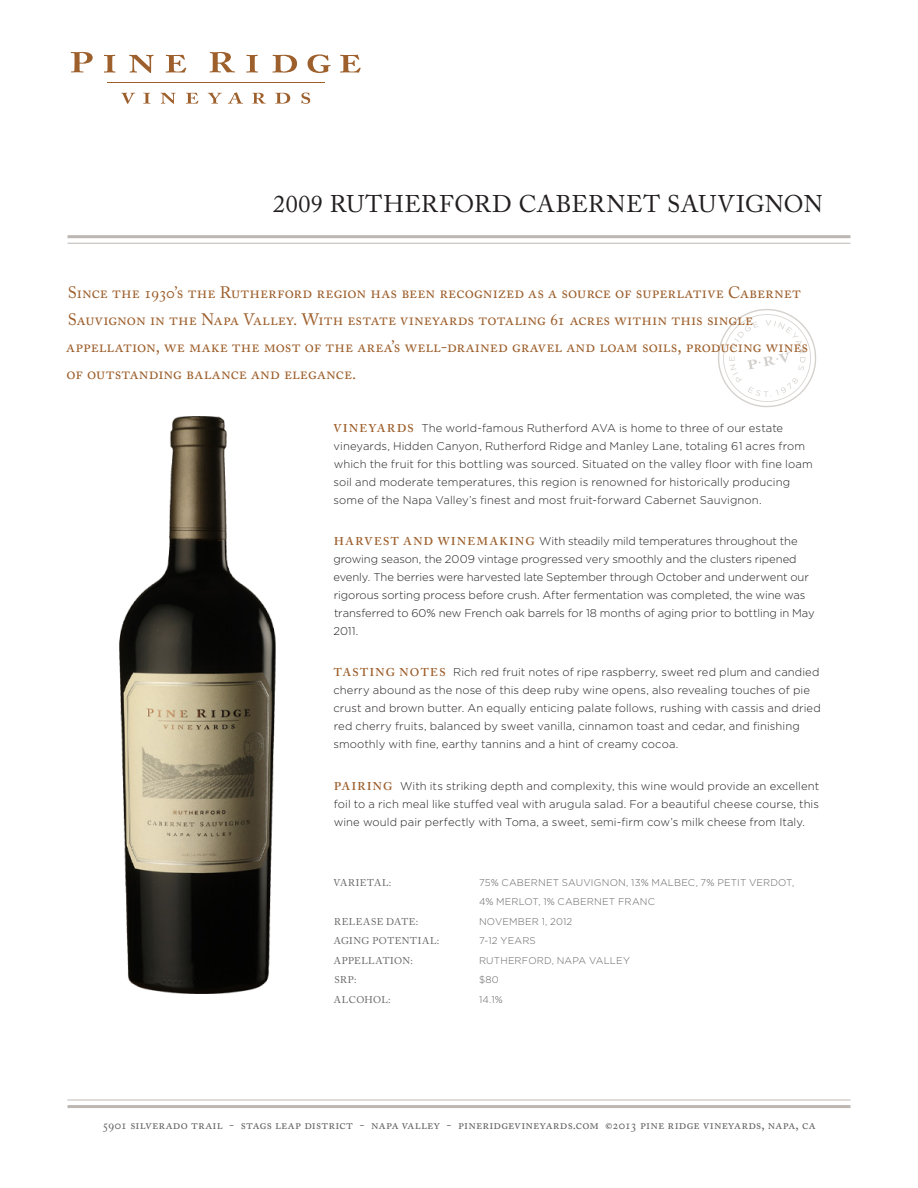
<style>
.page{position:relative;width:918px;height:1188px;background:#fff}
.page>*{position:absolute;margin:0;border:0;box-sizing:border-box;transform-origin:0 0}
.t1{font:24px "Adobe Caslon Pro";letter-spacing:.02em;color:#231f20}
.Intro{font:16.5px/27px "Adobe Caslon Pro";color:#9d5f2c}
.t2{font:12.75px "Adobe Caslon Pro";letter-spacing:.01em;color:#636366}
.Body{font:300 11.25px/18px "Gotham";color:#231f20}
.Statistics{font:300 9.75px "Gotham";letter-spacing:.02em;color:#636366}
.Statistics-2{font:9.75px "Adobe Caslon Pro";letter-spacing:.05em;color:#636366}
.s1{font-family:"Adobe Caslon Pro";font-weight:600;color:#9d5f2c}
.s2{font-weight:700;font-size:8.25px}
</style>
<div class="page">
<hr style="left:68px;top:235px;width:782px;height:3px;background:#bdb7b3">
<hr style="left:68px;top:243px;width:782px;height:1px;background:#bdb7b3">
<hr style="left:68px;top:1105px;width:782px;height:3px;background:#bdb7b3">
<hr style="left:68px;top:1100px;width:782px;height:1px;background:#bdb7b3">
<img style="left:119px;top:417px;width:157px;height:577px">
<hr style="left:107px;top:83px;width:218px;height:1px;background:#9d5f2c">
<svg style="left:71px;top:52px;width:22px;height:20px"></svg>
<svg style="left:104px;top:55px;width:11px;height:18px"></svg>
<svg style="left:129px;top:55px;width:25px;height:18px"></svg>
<svg style="left:166px;top:55px;width:20px;height:18px"></svg>
<svg style="left:210px;top:52px;width:25px;height:20px"></svg>
<svg style="left:246px;top:55px;width:12px;height:18px"></svg>
<svg style="left:273px;top:55px;width:24px;height:18px"></svg>
<svg style="left:308px;top:54px;width:23px;height:19px"></svg>
<svg style="left:340px;top:55px;width:21px;height:18px"></svg>
<svg style="left:121px;top:93px;width:14px;height:11px"></svg>
<svg style="left:143px;top:93px;width:7px;height:11px"></svg>
<svg style="left:161px;top:93px;width:14px;height:11px"></svg>
<svg style="left:186px;top:93px;width:12px;height:11px"></svg>
<svg style="left:208px;top:93px;width:14px;height:11px"></svg>
<svg style="left:228px;top:92px;width:15px;height:12px"></svg>
<svg style="left:252px;top:93px;width:14px;height:11px"></svg>
<svg style="left:275px;top:93px;width:15px;height:11px"></svg>
<svg style="left:301px;top:93px;width:9px;height:11px"></svg>
<svg style="left:718px;top:309px;width:98px;height:98px"></svg>
<p class="t1" style="left:273px;top:190px;width:551px">2009 RUTHERFORD CABERNET SAUVIGNON</p>
<p class="Intro" style="left:66px;top:278px;width:744px">Since the 1930’s the Rutherford region has been recognized as a source of superlative Cabernet Sauvignon in the Napa Valley. With estate vineyards totaling 61 acres within this single appellation, we make the most of the area’s well-drained gravel and loam soils, producing wines of outstanding balance and elegance.</p>
<p class="Body" style="left:333px;top:419px;width:481px"><span class="s1">VINEYARDS</span> The world-famous Rutherford AVA is home to three of our estate vineyards, Hidden Canyon, Rutherford Ridge and Manley Lane, totaling 61 acres from which the fruit for this bottling was sourced. Situated on the valley floor with fine loam soil and moderate temperatures, this region is renowned for historically producing some of the Napa Valley’s finest and most fruit-forward Cabernet Sauvignon.</p>
<p class="Body" style="left:333px;top:532px;width:483px"><span class="s1">HARVEST AND WINEMAKING</span> With steadily mild temperatures throughout the growing season, the 2009 vintage progressed very smoothly and the clusters ripened evenly. The berries were harvested late September through October and underwent our rigorous sorting process before crush. After fermentation was completed, the wine was transferred to 60% new French oak barrels for 18 months of aging prior to bottling in May 2011.</p>
<p class="Body" style="left:333px;top:663px;width:489px"><span class="s1">TASTING NOTES</span> Rich red fruit notes of ripe raspberry, sweet red plum and candied cherry abound as the nose of this deep ruby wine opens, also revealing touches of pie crust and brown butter. An equally enticing palate follows, rushing with cassis and dried red cherry fruits, balanced by sweet vanilla, cinnamon toast and cedar, and finishing smoothly with fine, earthy tannins and a hint of creamy cocoa.</p>
<p class="Body" style="left:334px;top:776px;width:487px;text-align:justify"><span class="s1">PAIRING</span> With its striking depth and complexity, this wine would provide an excellent foil to a rich meal like stuffed veal with arugula salad. For a beautiful cheese course, this wine would pair perfectly with Toma, a sweet, semi-firm cow’s milk cheese from Italy.</p>
<p class="Statistics-2" style="left:334px;top:876px;width:59px">VARIETAL:</p>
<p class="Statistics" style="left:479px;top:876px;width:317px">75% CABERNET SAUVIGNON, 13% MALBEC, 7% PETIT VERDOT,</p>
<p class="Statistics" style="left:479px;top:896px;width:177px">4% MERLOT, 1% CABERNET FRANC</p>
<p class="Statistics-2" style="left:334px;top:915px;width:86px">RELEASE DATE:</p>
<p class="Statistics" style="left:479px;top:915px;width:95px">NOVEMBER 1, 2012</p>
<p class="Statistics-2" style="left:334px;top:935px;width:107px">AGING POTENTIAL:</p>
<p class="Statistics" style="left:479px;top:935px;width:58px">7-12 YEARS</p>
<p class="Statistics-2" style="left:334px;top:954px;width:81px">APPELLATION:</p>
<p class="Statistics" style="left:479px;top:954px;width:152px">RUTHERFORD, NAPA VALLEY</p>
<p class="Statistics-2" style="left:335px;top:974px;width:23px">SRP:</p>
<p class="Statistics" style="left:479px;top:974px;width:21px">$80</p>
<p class="Statistics-2" style="left:334px;top:993px;width:59px">ALCOHOL:</p>
<p class="Statistics" style="left:479px;top:993px;width:25px">14.1%</p>
<p class="t2" style="left:102px;top:1117px;width:715px">5901 silverado trail - stags leap district - napa valley - pineridgevineyards.com <span class="s2">©</span>2013 pine ridge vineyards, napa, ca</p>
</div>
